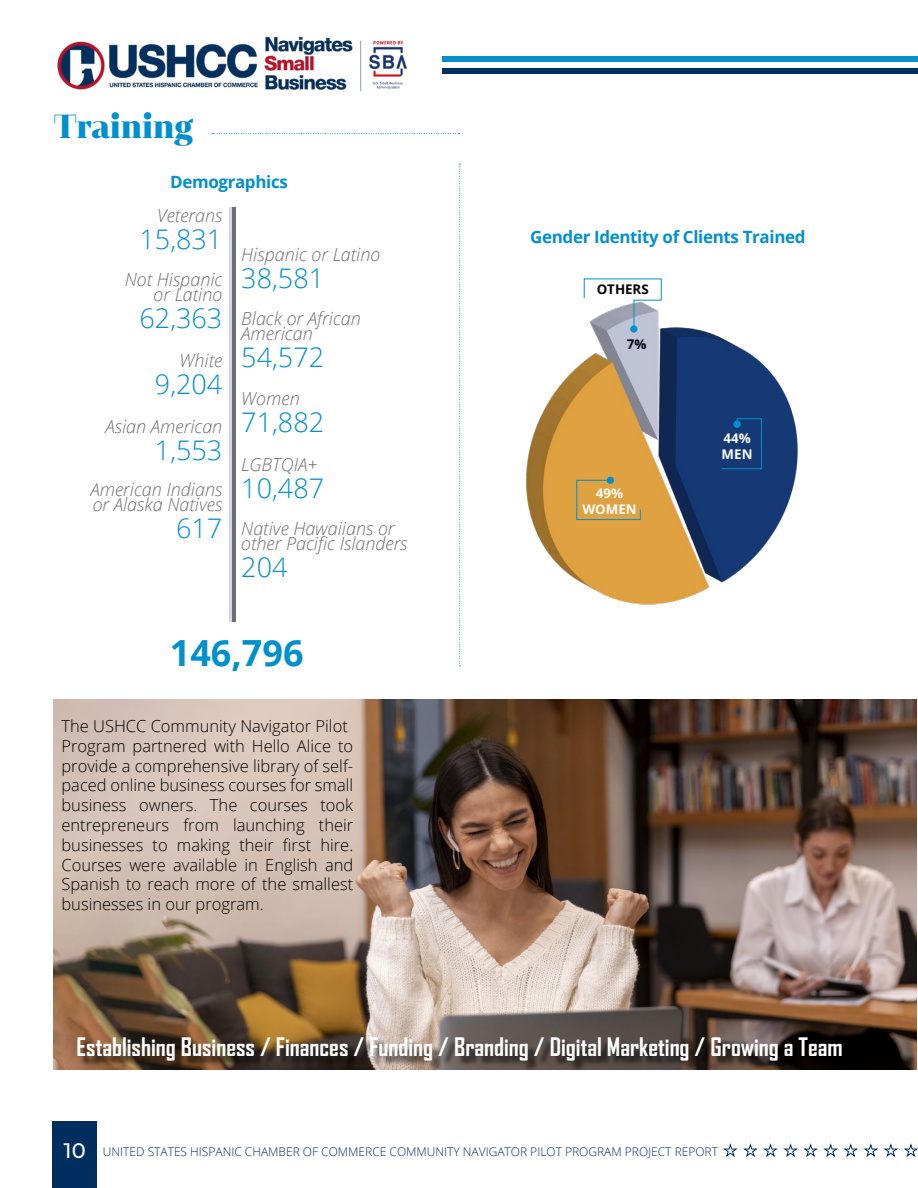
<style>
.page{position:relative;width:918px;height:1188px;background:#fff}
.page>*{position:absolute;margin:0;border:0;box-sizing:border-box;transform-origin:0 0}
.t1{font:900 36px "Mixta Didone Alt";color:#0090ce}
.t2{font:700 36px "Open Sans";color:#0090ce}
.t3{font:300 27px "Open Sans";color:#0090ce}
.t4{font:700 24.45px "Agency FB";color:#fff}
.t5{font:italic 300 18px/15px "Open Sans";color:#706f6f}
.t6{font:700 16.95px "Open Sans";letter-spacing:-.02em;color:#0090ce}
.t7{font:300 16.5px/19.8px "Open Sans";color:#000}
.t8{font:700 13.35px/16px "Open Sans";color:#fff}
.t9{font:700 13.35px "Open Sans";color:#000}
.t10{font:300 12px "Open Sans";color:#002d62}
.s1{font-family:"Montserrat Alternates";font-weight:500;font-size:21px;color:#fff}
</style>
<div class="page">
<div style="left:52px;top:1121px;width:45px;height:67px;background:#002e61"></div>
<svg style="left:744px;top:1144px;width:13px;height:12px"></svg>
<svg style="left:724px;top:1144px;width:13px;height:12px"></svg>
<svg style="left:764px;top:1144px;width:13px;height:12px"></svg>
<svg style="left:784px;top:1144px;width:13px;height:12px"></svg>
<svg style="left:804px;top:1144px;width:13px;height:12px"></svg>
<svg style="left:824px;top:1144px;width:13px;height:12px"></svg>
<svg style="left:844px;top:1144px;width:13px;height:12px"></svg>
<svg style="left:864px;top:1144px;width:13px;height:12px"></svg>
<svg style="left:884px;top:1144px;width:13px;height:12px"></svg>
<svg style="left:904px;top:1144px;width:13px;height:12px"></svg>
<div style="left:443px;top:56px;width:475px;height:6px;background:#0090ce"></div>
<div style="left:443px;top:68px;width:475px;height:5px;background:#002e61"></div>
<img style="left:57px;top:36px;width:350px;height:56px">
<img style="left:53px;top:699px;width:864px;height:371px">
<hr style="left:229px;top:207px;width:3px;height:414px;background:#d3d5ec">
<hr style="left:232px;top:207px;width:4px;height:414px;background:#706f6f">
<img style="left:526px;top:327px;width:272px;height:278px">
<svg style="left:583px;top:278px;width:79px;height:54px"></svg>
<div style="left:630px;top:325px;width:8px;height:8px;background:#0090ce;border-radius:50%"></div>
<svg style="left:721px;top:418px;width:41px;height:52px;background:#133d79"></svg>
<div style="left:733px;top:421px;width:8px;height:7px;background:#0090ce;border-radius:50%"></div>
<div style="left:607px;top:477px;width:7px;height:7px;background:#0090ce;border-radius:50%"></div>
<svg style="left:576px;top:479px;width:65px;height:41px;background:#d19f48"></svg>
<svg style="left:459px;top:164px;width:1px;height:503px"></svg>
<svg style="left:212px;top:133px;width:248px;height:1px"></svg>
<div style="left:79px;top:1039px;width:774px;height:32px;background:#000;opacity:.75"></div>
<h1 class="t1" style="left:54px;top:105px;width:141px">Training</h1>
<p class="t6" style="left:170px;top:170px;width:119px">Demographics</p>
<p class="t5" style="left:157px;top:207px;width:67px">Veterans</p>
<h2 class="t3" style="left:140px;top:221px;width:84px">15,831</h2>
<p class="t5" style="left:125px;top:271px;width:99px;text-align:right">Not Hispanic or Latino</p>
<h2 class="t3" style="left:140px;top:300px;width:84px">62,363</h2>
<p class="t5" style="left:180px;top:352px;width:44px">White</p>
<h2 class="t3" style="left:155px;top:365px;width:69px">9,204</h2>
<p class="t5" style="left:106px;top:418px;width:118px">Asian American</p>
<h2 class="t3" style="left:155px;top:431px;width:69px">1,553</h2>
<p class="t5" style="left:90px;top:482px;width:133px">American Indians or Alaska Natives</p>
<h2 class="t3" style="left:176px;top:510px;width:48px">617</h2>
<p class="t5" style="left:241px;top:246px;width:141px">Hispanic or Latino</p>
<h2 class="t3" style="left:241px;top:260px;width:84px">38,581</h2>
<p class="t5" style="left:241px;top:310px;width:121px">Black or African<br>American</p>
<h2 class="t3" style="left:241px;top:338px;width:84px">54,572</h2>
<p class="t5" style="left:241px;top:391px;width:60px">Women</p>
<h2 class="t3" style="left:241px;top:404px;width:84px">71,882</h2>
<p class="t5" style="left:241px;top:457px;width:78px">LGBTQIA+</p>
<h2 class="t3" style="left:241px;top:470px;width:84px">10,487</h2>
<p class="t5" style="left:241px;top:520px;width:168px">Native Hawaiians or other Pacific Islanders</p>
<h2 class="t3" style="left:241px;top:549px;width:48px">204</h2>
<h1 class="t2" style="left:170px;top:628px;width:135px">146,796</h1>
<p class="t7" style="left:61px;top:716px;width:293px">The USHCC Community Navigator Pilot Program partnered with Hello Alice to provide a comprehensive library of self&shy;paced online business courses for small business owners. The courses took entrepreneurs from launching their businesses to making their first hire.<br>Courses were available in English and Spanish to reach more of the smallest businesses in our program.</p>
<p class="t6" style="left:530px;top:224px;width:277px">Gender Identity of Clients Trained</p>
<p class="t9" style="left:597px;top:279px;width:54px">OTHERS</p>
<p class="t9" style="left:627px;top:334px;width:21px">7%</p>
<p class="t8" style="left:582px;top:485px;width:56px;text-align:center">49%<br>WOMEN</p>
<p class="t8" style="left:722px;top:430px;width:32px">44%<br>MEN</p>
<h3 class="t4" style="left:77px;top:1031px;width:768px">Establishing Business / Finances / Funding / Branding / Digital Marketing / Growing a Team</h3>
<p class="t10" style="left:64px;top:1143px;width:656px"><span class="s1">10</span> UNITED STATES HISPANIC CHAMBER OF COMMERCE COMMUNITY NAVIGATOR PILOT PROGRAM PROJECT REPORT</p>
</div>
